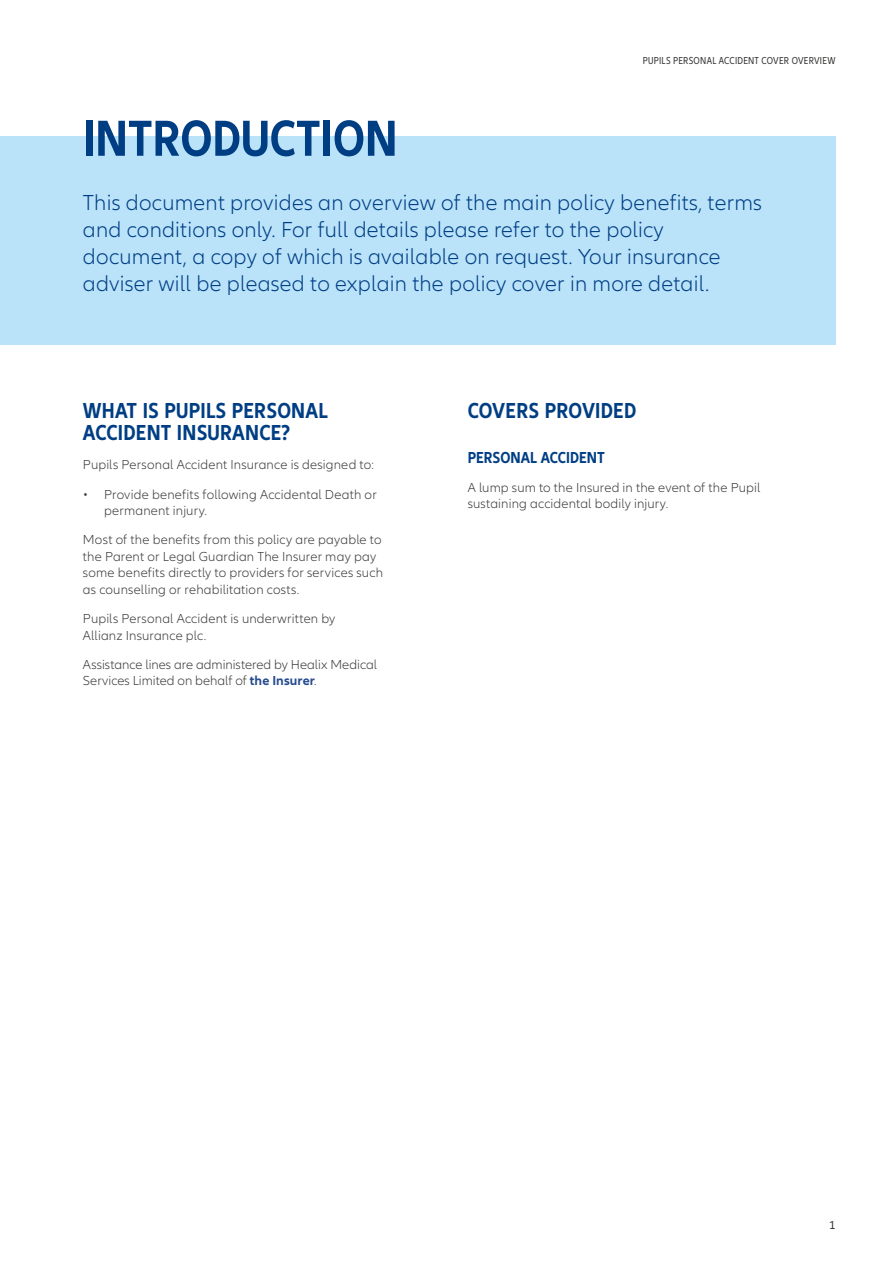
<style>
.page{position:relative;width:893px;height:1263px;background:#fff}
.page>*{position:absolute;margin:0;border:0;box-sizing:border-box;transform-origin:0 0}
.t1{font:700 condensed 52.5px "Allianz Neo";color:#003e84}
.t2{font:300 22.5px/27px "Allianz Neo";letter-spacing:.01em;color:#003e84}
.t3{font:700 condensed 22.5px/22.5px "Allianz Neo";letter-spacing:.01em;color:#003e84}
.t4{font:700 condensed 16.5px "Allianz Neo";color:#003e84}
.t5{font:300 13.5px/16.5px "Allianz Neo";letter-spacing:.01em;color:#3b3b3a}
.t6{font:12px "Allianz Neo";color:#3b3b3a}
.t7{font:condensed 10.5px "Allianz Neo";letter-spacing:.025em;color:#3b3b3a}
.s1{font-weight:700;color:#254b8f}
</style>
<div class="page">
<div style="left:0;top:137px;width:836px;height:208px;background:#bae3fa"></div>
<h1 class="t1" style="left:83px;top:108px;width:316px">INTRODUCTION</h1>
<p class="t7" style="left:643px;top:55px;width:194px">PUPILS PERSONAL ACCIDENT COVER OVERVIEW</p>
<p class="t2" style="left:83px;top:190px;width:681px">This document provides an overview of the main policy benefits, terms and conditions only. For full details please refer to the policy document, a copy of which is available on request. Your insurance adviser will be pleased to explain the policy cover in more detail.</p>
<h2 class="t3" style="left:83px;top:399px;width:246px">WHAT IS PUPILS PERSONAL<br>ACCIDENT INSURANCE?</h2>
<p class="t5" style="left:83px;top:457px;width:292px">Pupils Personal Accident Insurance is designed to:</p>
<p class="t5" style="left:104px;top:486px;width:274px;text-indent:-21px">• Provide benefits following Accidental Death or permanent injury.</p>
<p class="t5" style="left:83px;top:532px;width:302px">Most of the benefits from this policy are payable to the Parent or Legal Guardian The Insurer may pay some benefits directly to providers for services such as counselling or rehabilitation costs.</p>
<p class="t5" style="left:83px;top:611px;width:254px">Pupils Personal Accident is underwritten by<br>Allianz Insurance plc.</p>
<p class="t5" style="left:83px;top:656px;width:296px">Assistance lines are administered by Healix Medical<br>Services Limited on behalf of <span class="s1">the Insurer</span>.</p>
<h2 class="t3" style="left:468px;top:399px;width:170px">COVERS PROVIDED</h2>
<p class="t4" style="left:468px;top:448px;width:139px">PERSONAL ACCIDENT</p>
<p class="t5" style="left:468px;top:479px;width:294px">A lump sum to the Insured in the event of the Pupil sustaining accidental bodily injury.</p>
<p class="t6" style="left:829px;top:1218px;width:8px">1</p>
</div>
